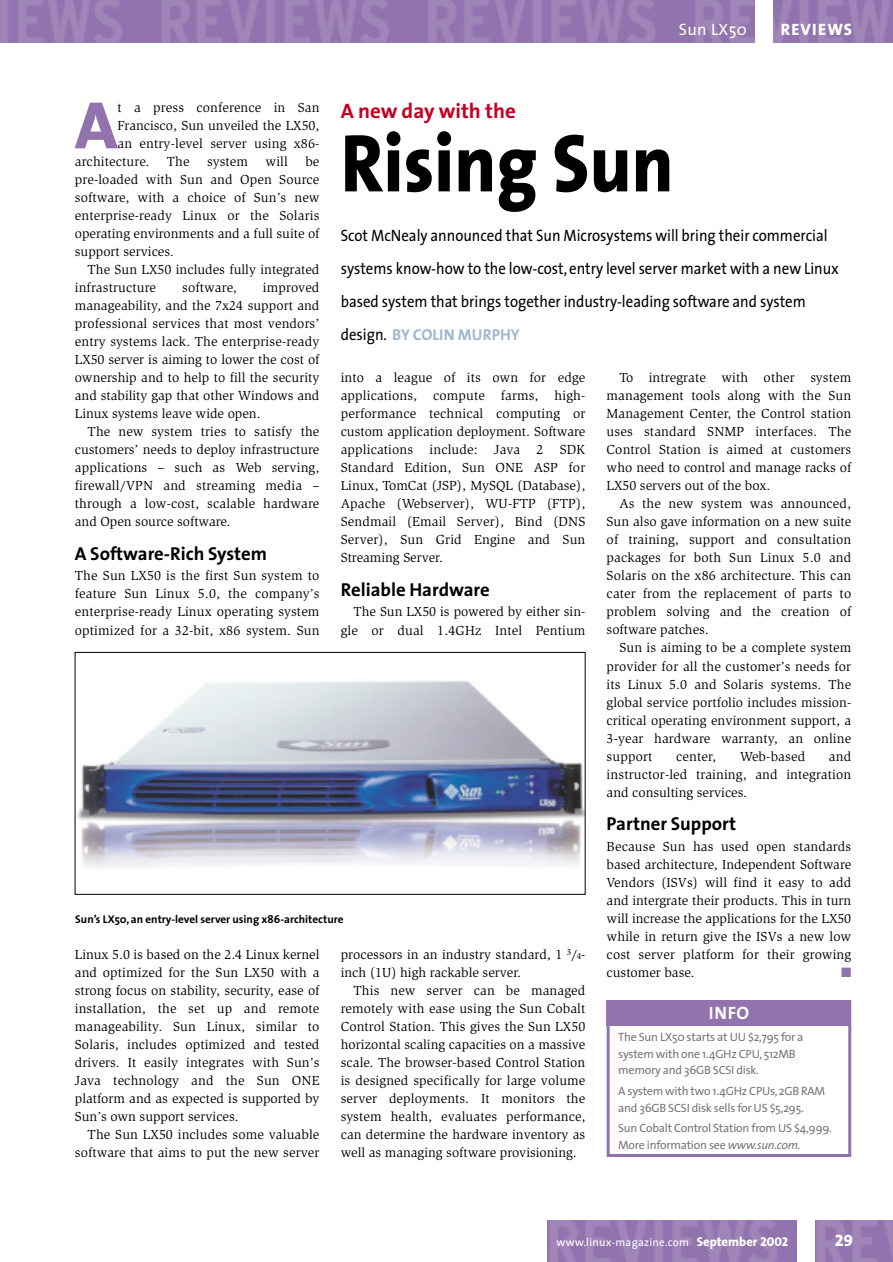
<style>
.page{position:relative;width:893px;height:1262px;background:#fff}
.page>*{position:absolute;margin:0;border:0;box-sizing:border-box;transform-origin:0 0}
.t1{font:800 82.5px "The Sans";color:#000;scale:.9 1}
.t2{font:800 67.65px "The Sans";color:#9273ad}
.t3{font:700 21px "The Sans";color:#c40023}
.t4{font:700 18.75px "The Sans";color:#000}
.t5{font:700 18px "The Sans";color:#fff}
.t6{font:16.5px/33px "The Sans";color:#000;scale:.9 1}
.t7{font:16.5px "The Sans";letter-spacing:.02em;color:#fff}
.t8{font:16.5px "The Sans Extra Bold Caps";letter-spacing:.07em;color:#fff}
.t9{font:16.5px "The Sans Extra Bold Expert";color:#fff}
.t10{font:700 15.75px "The Sans";color:#9eb6cf}
.t11{font:13.5px/18px "Slimbach";color:#000;text-align:justify}
.t12{font:13.5px "Zapf Dingbats";color:#9273ad}
.t13{font:12px/16.5px "The Sans";letter-spacing:-.02em;color:#777}
.t14{font:700 11.25px "The Sans";color:#000}
.t15{font:11.25px "The Sans";letter-spacing:.02em;color:#fff}
.s1{font-weight:400;font-size:16.5px;color:#000}
.s2{font-size:9px}
.s3{font-style:italic}
.s4{font-weight:800;font-size:12.75px}
.s5{font-family:"The Sans Extra Bold Caps";font-size:12.75px}
</style>
<div class="page">
<img style="left:547px;top:1220px;width:345px;height:41px">
<div style="left:797px;top:1220px;width:17px;height:41px;background:#fff"></div>
<img style="left:0;top:0;width:892px;height:43px">
<div style="left:755px;top:0;width:17px;height:43px;background:#fff"></div>
<img style="left:77px;top:680px;width:506px;height:188px">
<div style="left:75px;top:652px;width:510px;height:242px;border:1px solid #000"></div>
<div style="left:606px;top:1000px;width:245px;height:157px;border:3px solid #9273ad"></div>
<div style="left:606px;top:1000px;width:245px;height:25px;background:#9273ad"></div>
<p class="t7" style="left:678px;top:23px;width:70px">Sun LX50</p>
<p class="t8" style="left:780px;top:20px;width:73px">REVIEWS</p>
<h2 class="t2" style="left:75px;top:100px;width:44px">A</h2>
<p class="t11" style="left:118px;top:100px;width:203px">t a press conference in San</p>
<h3 class="t3" style="left:341px;top:103px;width:176px">A new day with the</h3>
<h1 class="t1" style="left:341px;top:133px;width:371px">Rising Sun</h1>
<p class="t11" style="left:118px;top:118px;width:203px">Francisco, Sun unveiled the LX50,</p>
<p class="t11" style="left:118px;top:136px;width:203px">an entry-level server using x86-</p>
<p class="t11" style="left:75px;top:154px;width:76px">architecture.</p>
<p class="t11" style="left:167px;top:154px;width:24px">The</p>
<p class="t11" style="left:207px;top:154px;width:42px">system</p>
<p class="t11" style="left:265px;top:154px;width:24px">will</p>
<p class="t11" style="left:75px;top:154px;width:246px;text-indent:230px">be pre-loaded with Sun and Open Source software, with a choice of Sun’s new enterprise-ready Linux or the Solaris operating environments and a full suite of support services.</p>
<p class="t11" style="left:75px;top:262px;width:246px;text-indent:13px">The Sun LX50 includes fully integrated infrastructure</p>
<p class="t6" style="left:341px;top:220px;width:555px">Scot McNealy announced that Sun Microsystems will bring their commercial systems know-how to the low-cost, entry level server market with a new Linux based system that brings together industry-leading software and system</p>
<p class="t10" style="left:341px;top:328px;width:180px"><span class="s1">design.</span> BY COLIN MURPHY</p>
<p class="t11" style="left:182px;top:280px;width:56px">software,</p>
<p class="t11" style="left:75px;top:280px;width:246px;text-indent:188px">improved manageability, and the 7x24 support and professional services that most vendors’ entry systems lack. The enterprise-ready LX50 server is aiming to lower the cost of ownership and to help to fill the security and stability gap that other Windows and Linux systems leave wide open.</p>
<p class="t11" style="left:75px;top:424px;width:246px;text-indent:13px">The new system tries to satisfy the customers’ needs to deploy infrastructure applications – such as Web serving, firewall/VPN and streaming media – through a low-cost, scalable hardware and Open source software.</p>
<h3 class="t4" style="left:75px;top:547px;width:194px">A Software-Rich System</h3>
<p class="t11" style="left:75px;top:568px;width:246px">The Sun LX50 is the first Sun system to feature Sun Linux 5.0, the company’s enterprise-ready Linux operating system optimized for a 32-bit, x86 system. Sun</p>
<p class="t11" style="left:341px;top:370px;width:246px">into a league of its own for edge applications, compute farms, high&shy;performance technical computing or custom application deployment. Software applications include: Java 2 SDK Standard Edition, Sun ONE ASP for Linux, TomCat (JSP), MySQL (Database), Apache (Webserver), WU-FTP (FTP), Sendmail (Email Server), Bind (DNS Server), Sun Grid Engine and Sun Streaming Server.</p>
<h3 class="t4" style="left:341px;top:583px;width:150px">Reliable Hardware</h3>
<p class="t11" style="left:341px;top:604px;width:246px;text-align:right">The Sun LX50 is powered by either sin&shy;gle or dual 1.4GHz Intel Pentium</p>
<p class="t11" style="left:606px;top:370px;width:246px;text-indent:13px">To intregrate with other system management tools along with the Sun Management Center, the Control station uses standard SNMP interfaces. The Control Station is aimed at customers who need to control and manage racks of LX50 servers out of the box.</p>
<p class="t11" style="left:606px;top:496px;width:246px;text-indent:13px">As the new system was announced, Sun also gave information on a new suite of training, support and consultation packages for both Sun Linux 5.0 and Solaris on the x86 architecture. This can cater from the replacement of parts to problem solving and the creation of software patches.</p>
<p class="t11" style="left:606px;top:640px;width:246px;text-indent:13px">Sun is aiming to be a complete system provider for all the customer’s needs for its Linux 5.0 and Solaris systems. The global service portfolio includes mission&shy;critical operating environment support, a 3-year hardware warranty, an online support</p>
<p class="t11" style="left:606px;top:748px;width:246px;text-indent:222px">and instructor-led training, and integration and consulting services.</p>
<h3 class="t4" style="left:606px;top:817px;width:131px">Partner Support</h3>
<p class="t11" style="left:606px;top:838px;width:246px">Because Sun has used open standards based architecture, Independent Software Vendors (ISVs) will find it easy to add and intergrate their products. This in turn will increase the applications for the LX50 while in return give the ISVs a new low cost server platform for their growing customer base.</p>
<p class="t11" style="left:676px;top:748px;width:41px">center,</p>
<p class="t11" style="left:739px;top:748px;width:67px">Web-based</p>
<p class="t14" style="left:75px;top:914px;width:270px">Sun’s LX50, an entry-level server using x86-architecture</p>
<p class="t11" style="left:75px;top:946px;width:246px">Linux 5.0 is based on the 2.4 Linux kernel and optimized for the Sun LX50 with a strong focus on stability, security, ease of installation, the set up and remote manageability. Sun Linux, similar to Solaris, includes optimized and tested drivers. It easily integrates with Sun’s Java technology and the Sun ONE platform and as expected is supported by Sun’s own support services.</p>
<p class="t11" style="left:75px;top:1126px;width:246px;text-align:right">The Sun LX50 includes some valuable software that aims to put the new server</p>
<p class="t11" style="left:341px;top:946px;width:246px">processors in an industry standard, 1 <sup>3</sup>/<span class="s2">4</span>- inch (1U) high rackable server.</p>
<p class="t11" style="left:341px;top:982px;width:246px;text-indent:13px">This new server can be managed remotely with ease using the Sun Cobalt Control Station. This gives the Sun LX50 horizontal scaling capacities on a massive scale. The browser-based Control Station is designed specifically for large volume server deployments. It monitors the system health, evaluates performance, can determine the hardware inventory as well as managing software provisioning.</p>
<p class="t12" style="left:841px;top:965px;width:12px">■</p>
<h3 class="t5" style="left:709px;top:1005px;width:42px">INFO</h3>
<p class="t13" style="left:618px;top:1030px;width:187px">The Sun LX50 starts at UU $2,795 for a system with one 1.4GHz CPU, 512MB memory and 36GB SCSI disk.</p>
<p class="t13" style="left:618px;top:1084px;width:209px">A system with two 1.4GHz CPUs, 2GB RAM and 36GB SCSI disk sells for US $5,295.</p>
<p class="t13" style="left:618px;top:1121px;width:215px">Sun Cobalt Control Station from US $4,999.<br>More information see <span class="s3">www.sun.com.</span></p>
<p class="t15" style="left:556px;top:1238px;width:233px">www.linux-magazine.com <span class="s4">September</span> <span class="s5">2002</span></p>
<p class="t9" style="left:834px;top:1230px;width:20px">29</p>
</div>
